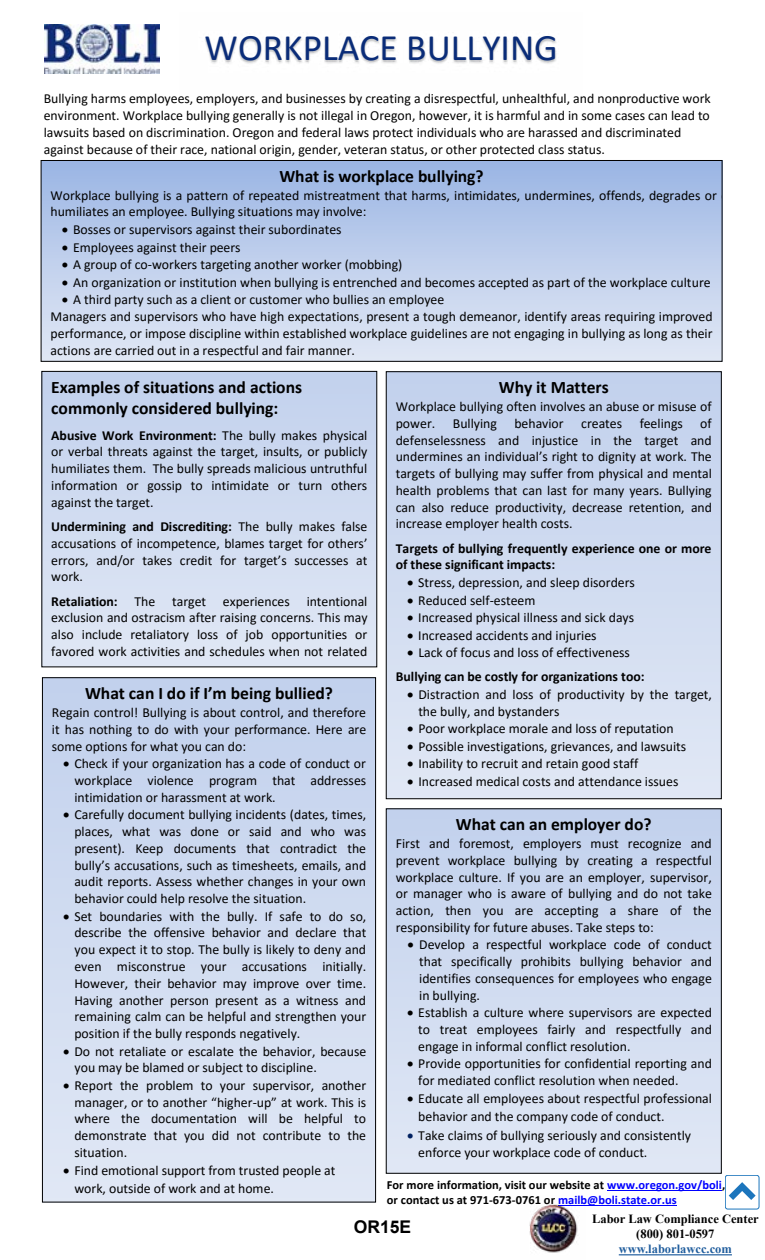
<style>
.page{position:relative;width:765px;height:1260px;background:#fff}
.page>*{position:absolute;margin:0;border:0;box-sizing:border-box;transform-origin:0 0}
.t1{font:37.5px "Calibri";color:#0a2c78}
.t2{font:700 17.5px/21.2px "Calibri";color:#000}
.t3{font:700 17.5px "Arial";color:#000}
.t4{font:13.75px/16.8px "Calibri";color:#000;text-align:justify}
.t5{font:700 13.75px/16.8px "Calibri";letter-spacing:-.005em;color:#000}
.t6{font:700 12.5px/15.2px "Calibri";color:#000}
.t7{font:700 12.5px/15px "Times New Roman";color:#000;text-align:center}
.t8{font:700 12.5px "Times New Roman";color:#215e9e}
.s1{font-weight:700}
.s2{font-weight:400}
.s3{color:#002060}
.s4{color:#00f}
</style>
<div class="page">
<img style="left:44px;top:24px;width:115px;height:50px">
<img style="left:205px;top:37px;width:352px;height:27px">
<hr style="left:607px;top:1190px;width:115px;height:1px;background:#00f">
<hr style="left:558px;top:1205px;width:119px;height:1px;background:#00f">
<div style="left:42px;top:371px;width:335px;height:296px;background:linear-gradient(to bottom,#c2d1ed,#e0e8f5)"></div>
<div style="left:386px;top:372px;width:335px;height:427px;background:linear-gradient(to bottom,#c2d1ed,#e1e8f5)"></div>
<div style="left:386px;top:371px;width:336px;height:428px;border:1px solid #000"></div>
<div style="left:41px;top:160px;width:681px;height:201px;background:linear-gradient(to bottom,#9bb6e4,#e2e8f5)"></div>
<div style="left:41px;top:160px;width:682px;height:202px;border:1px solid #000"></div>
<div style="left:386px;top:809px;width:335px;height:364px;background:linear-gradient(to bottom,#c2d1ed,#e0e8f5)"></div>
<div style="left:386px;top:808px;width:336px;height:366px;border:1px solid #000"></div>
<div style="left:42px;top:678px;width:334px;height:524px;background:linear-gradient(to bottom,#c2d1ed,#e1e8f5)"></div>
<hr style="left:619px;top:1254px;width:113px;height:1px;background:#215e9e">
<img style="left:529px;top:1204px;width:49px;height:49px">
<div style="left:725px;top:1175px;width:34px;height:34px;border:1px solid #1c75bc;border-radius:2px"></div>
<svg style="left:725px;top:1178px;width:35px;height:29px"></svg>
<h1 class="t1" style="left:205px;top:22px;width:355px">WORKPLACE BULLYING</h1>
<p class="t4" style="left:44px;top:90px;width:669px;text-align:left">Bullying harms employees, employers, and businesses by creating a disrespectful, unhealthful, and nonproductive work environment. Workplace bullying generally is not illegal in Oregon, however, it is harmful and in some cases can lead to lawsuits based on discrimination. Oregon and federal laws protect individuals who are harassed and discriminated against because of their race, national origin, gender, veteran status, or other protected class status.</p>
<p class="t2" style="left:279px;top:165px;width:206px">What is workplace bullying?</p>
<p class="t4" style="left:51px;top:187px;width:685px">Workplace bullying is a pattern of repeated mistreatment that harms, intimidates, undermines, offends, degrades or or humiliates an employee. Bullying situations may involve:</p>
<p class="t4" style="left:62px;top:221px;width:281px">• Bosses or supervisors against their subordinates</p>
<p class="t4" style="left:62px;top:238px;width:180px">• Employees against their peers</p>
<p class="t4" style="left:62px;top:256px;width:342px">• A group of co-workers targeting another worker (mobbing)</p>
<p class="t4" style="left:62px;top:273px;width:650px">• An organization or institution when bullying is entrenched and becomes accepted as part of the workplace culture</p>
<p class="t4" style="left:51px;top:291px;width:664px;text-align:left;text-indent:11px">• A third party such as a client or customer who bullies an employee<br>Managers and supervisors who have high expectations, present a tough demeanor, identify areas requiring improved performance, or impose discipline within established workplace guidelines are not engaging in bullying as long as their actions are carried out in a respectful and fair manner.</p>
<p class="t2" style="left:51px;top:376px;width:252px">Examples of situations and actions commonly considered bullying:</p>
<p class="t4" style="left:51px;top:426px;width:318px"><span class="s1">Abusive Work Environment:</span> The bully makes physical or verbal threats against the target, insults, or publicly humiliates them. The bully spreads malicious untruthful information or gossip to intimidate or turn others against the target.</p>
<p class="t4" style="left:51px;top:518px;width:318px"><span class="s1">Undermining and Discrediting:</span> The bully makes false accusations of incompetence, blames target for others’ errors, and/or takes credit for target’s successes at work.</p>
<p class="t4" style="left:51px;top:592px;width:318px"><span class="s1">Retaliation:</span> The target experiences intentional exclusion and ostracism after raising concerns. This may also include retaliatory loss of job opportunities or favored work activities and schedules when not related</p>
<p class="t2" style="left:499px;top:376px;width:111px">Why it Matters</p>
<p class="t4" style="left:396px;top:398px;width:317px">Workplace bullying often involves an abuse or misuse of power.</p>
<p class="t4" style="left:396px;top:414px;width:318px;text-indent:305px">of defenselessness and injustice in the target and undermines an individual’s right to dignity at work. The targets of bullying may suffer from physical and mental health problems that can last for many years. Bullying can also reduce productivity, decrease retention, and increase employer health costs.</p>
<p class="t5" style="left:396px;top:539px;width:317px">Targets of bullying frequently experience one or more of these significant impacts:</p>
<p class="t4" style="left:407px;top:574px;width:229px">• Stress, depression, and sleep disorders</p>
<p class="t4" style="left:407px;top:591px;width:130px">• Reduced self-esteem</p>
<p class="t4" style="left:407px;top:609px;width:229px">• Increased physical illness and sick days</p>
<p class="t4" style="left:407px;top:626px;width:191px">• Increased accidents and injuries</p>
<p class="t5" style="left:396px;top:640px;width:250px;line-height:24.2px;text-align:center">• <span class="s2">Lack of focus and loss of effectiveness<br></span>Bullying can be costly for organizations too:</p>
<p class="t4" style="left:418px;top:686px;width:295px;text-indent:-11px">• Distraction and loss of productivity by the target, the bully, and bystanders</p>
<p class="t4" style="left:407px;top:720px;width:268px">• Poor workplace morale and loss of reputation</p>
<p class="t4" style="left:407px;top:737px;width:281px">• Possible investigations, grievances, and lawsuits</p>
<p class="t4" style="left:407px;top:755px;width:233px">• Inability to recruit and retain good staff</p>
<p class="t4" style="left:407px;top:773px;width:273px">• Increased medical costs and attendance issues</p>
<p class="t4" style="left:453px;top:414px;width:45px">Bullying</p>
<p class="t4" style="left:514px;top:414px;width:51px">behavior</p>
<p class="t4" style="left:581px;top:414px;width:42px">creates</p>
<p class="t4" style="left:640px;top:414px;width:45px">feelings</p>
<p class="t2" style="left:85px;top:682px;width:249px">What can I do if I’m being bullied?</p>
<p class="t4" style="left:52px;top:704px;width:316px">Regain control! Bullying is about control, and therefore it has nothing to do with your performance. Here are some options for what you can do:</p>
<p class="t4" style="left:74px;top:755px;width:293px;text-indent:-11px">• Check if your organization has a code of conduct or workplace violence program that addresses intimidation or harassment at work.</p>
<p class="t4" style="left:74px;top:806px;width:293px;text-indent:-11px">• Carefully document bullying incidents (dates, times, places, what was done or said and who was present). Keep documents that contradict the bully’s accusations, such as timesheets, emails, and audit reports. Assess whether changes in your own behavior could help resolve the situation.</p>
<p class="t4" style="left:74px;top:907px;width:293px;text-indent:-11px">• Set boundaries with the bully. If safe to do so, describe the offensive behavior and declare that you expect it to stop. The bully is likely to deny and even misconstrue your accusations initially.<br>However, their behavior may improve over time.<br>Having another person present as a witness and remaining calm can be helpful and strengthen your position if the bully responds negatively.</p>
<p class="t4" style="left:74px;top:1042px;width:293px;text-indent:-11px">• Do not retaliate or escalate the behavior, because you may be blamed or subject to discipline.</p>
<p class="t4" style="left:74px;top:1077px;width:293px;text-indent:-11px">• Report the problem to your supervisor, another manager, or to another “higher-up” at work. This is where the documentation will be helpful to demonstrate that you did not contribute to the situation.</p>
<p class="t4" style="left:74px;top:1161px;width:263px;line-height:18.1px;text-indent:-11px">• Find emotional support from trusted people at work, outside of work and at home.</p>
<p class="t3" style="left:354px;top:1214px;width:59px">OR15E</p>
<p class="t7" style="left:592px;top:1211px;width:168px">Labor Law Compliance Center (800) 801-0597</p>
<p class="t8" style="left:619px;top:1240px;width:115px">www.laborlawcc.com</p>
<p class="t2" style="left:456px;top:813px;width:197px">What can an employer do?</p>
<p class="t4" style="left:396px;top:835px;width:318px">First and foremost, employers must recognize and prevent workplace bullying by creating a respectful workplace culture. If you are an employer, supervisor, or manager who is aware of bullying and do not take action, then you are accepting a share of the responsibility for future abuses. Take steps to:</p>
<p class="t4" style="left:419px;top:936px;width:294px;text-indent:-12px">• Develop a respectful workplace code of conduct that specifically prohibits bullying behavior and identifies consequences for employees who engage in bullying.</p>
<p class="t4" style="left:418px;top:1004px;width:295px;text-indent:-11px">• Establish a culture where supervisors are expected to treat employees fairly and respectfully and engage in informal conflict resolution.</p>
<p class="t4" style="left:418px;top:1055px;width:295px;text-indent:-11px">• Provide opportunities for confidential reporting and for mediated conflict resolution when needed.</p>
<p class="t4" style="left:418px;top:1089px;width:295px;line-height:18.1px;text-indent:-11px">• Educate all employees about respectful professional behavior and the company code of conduct.</p>
<p class="t4" style="left:418px;top:1126px;width:274px;text-indent:-11px"><span class="s3">•</span> Take claims of bullying seriously and consistently enforce your workplace code of conduct.</p>
<p class="t6" style="left:387px;top:1177px;width:340px">For more information, visit our website at <span class="s4">www.oregon.gov/boli</span>, or contact us at 971-673-0761 or <span class="s4">mailb@boli.state.or.us</span></p>
</div>
